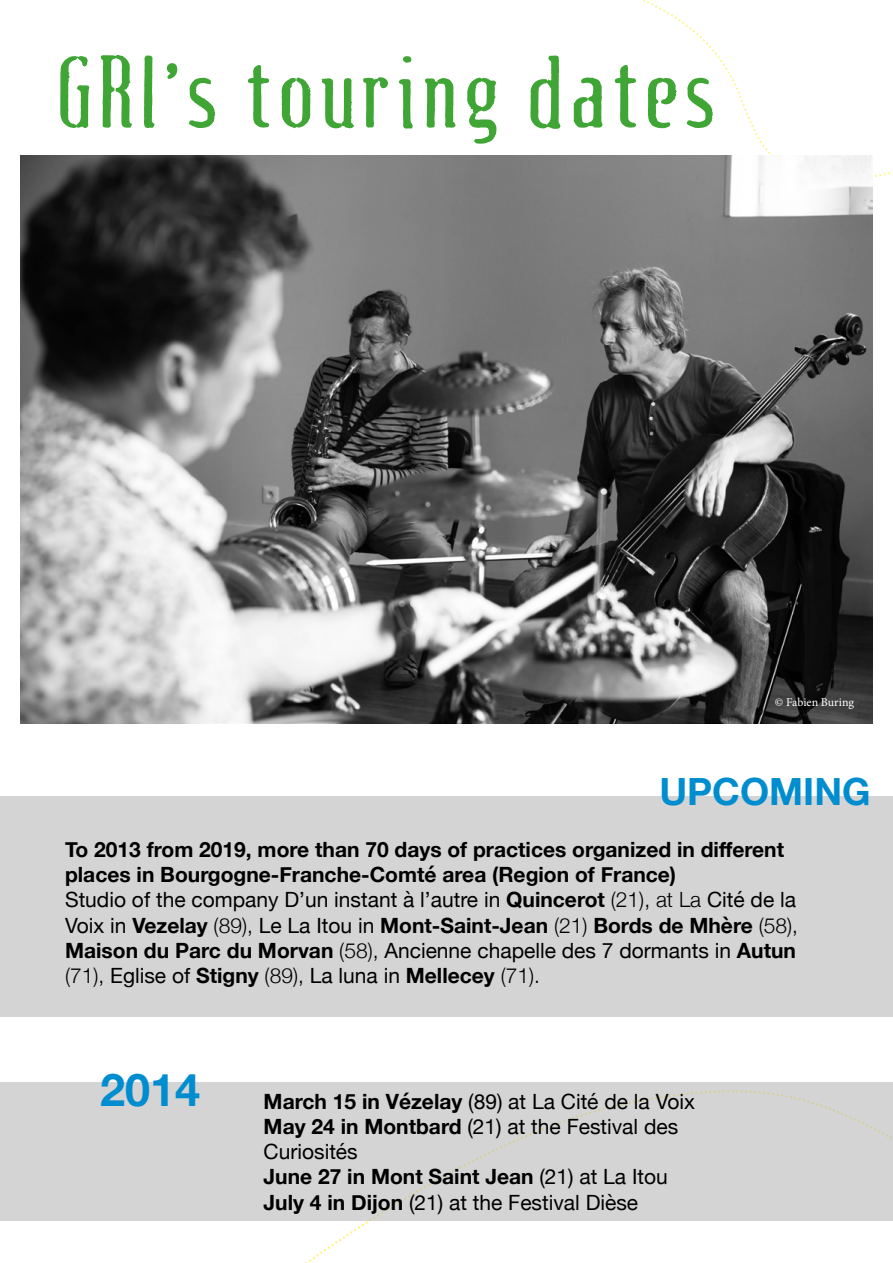
<style>
.page{position:relative;width:893px;height:1263px;background:#fff}
.page>*{position:absolute;margin:0;border:0;box-sizing:border-box;transform-origin:0 0}
.t1{font:300 90px "Fluid";color:#3fa535}
.t2{font:700 45px "Helvetica Neue";color:#008dd0}
.t3{font:700 37.5px "Helvetica Neue";color:#008dd0}
.t4{font:700 21px/25.2px "Helvetica Neue";color:#000}
.t5{font:21px/25.2px "Helvetica Neue";color:#000}
.t6{font:12px "Minion Pro";letter-spacing:-.005em;color:#fff}
.s1{font-weight:400}
.s2{font-weight:300}
.s3{font-weight:700}
</style>
<div class="page">
<div style="left:0;top:1082px;width:893px;height:139px;background:#d4d4d4"></div>
<svg style="left:60px;top:56px;width:30px;height:72px"></svg>
<svg style="left:100px;top:55px;width:32px;height:73px"></svg>
<svg style="left:143px;top:55px;width:12px;height:73px"></svg>
<svg style="left:166px;top:63px;width:12px;height:16px"></svg>
<svg style="left:188px;top:77px;width:27px;height:51px"></svg>
<svg style="left:248px;top:65px;width:22px;height:63px"></svg>
<svg style="left:281px;top:77px;width:30px;height:52px"></svg>
<svg style="left:321px;top:77px;width:67px;height:52px"></svg>
<svg style="left:399px;top:56px;width:14px;height:73px"></svg>
<svg style="left:425px;top:78px;width:31px;height:50px"></svg>
<svg style="left:467px;top:77px;width:30px;height:67px"></svg>
<svg style="left:530px;top:55px;width:31px;height:74px"></svg>
<svg style="left:573px;top:77px;width:30px;height:51px"></svg>
<svg style="left:614px;top:0;width:279px;height:177px"></svg>
<img style="left:20px;top:155px;width:853px;height:569px">
<div style="left:0;top:796px;width:893px;height:221px;background:#d4d4d4"></div>
<h1 class="t1" style="left:54px;top:52px;width:666px">GRI’s touring dates</h1>
<p class="t6" style="left:775px;top:694px;width:81px">© Fabien Buring</p>
<h3 class="t3" style="left:659px;top:762px;width:213px">UPCOMING</h3>
<p class="t4" style="left:65px;top:837px;width:734px">To 2013 from 2019, more than 70 days of practices organized in different places in Bourgogne-Franche-Comté area (Region of France)<br><span class="s1">Studio of the company D’un instant à l’autre in</span> Quincerot <span class="s2">(21), at La</span> <span class="s1">Cité de la Voix in</span> Vezelay <span class="s2">(89),</span> <span class="s1">Le La Itou in</span> Mont-Saint-Jean <span class="s2">(21)</span> Bords de Mhère <span class="s2">(58), </span>Maison du Parc du Morvan <span class="s2">(58),</span> <span class="s1">Ancienne chapelle des 7 dormants in</span> Autun <span class="s2">(71),</span> <span class="s1">Eglise of</span> Stigny <span class="s2">(89),</span> <span class="s1">La luna in</span> Mellecey <span class="s2">(71).</span></p>
<h2 class="t2" style="left:100px;top:1054px;width:102px">2014</h2>
<p class="t5" style="left:264px;top:1090px;width:433px"><span class="s3">March 15 in Vézelay</span> (89) at La Cité de la Voix  <span class="s3">May 24 in Montbard</span> (21) at the Festival des Curiosités<br><span class="s3">June 27 in Mont Saint Jean</span> (21) at La Itou  <span class="s3">July 4 in Dijon</span> (21) at the Festival Dièse</p>
</div>
